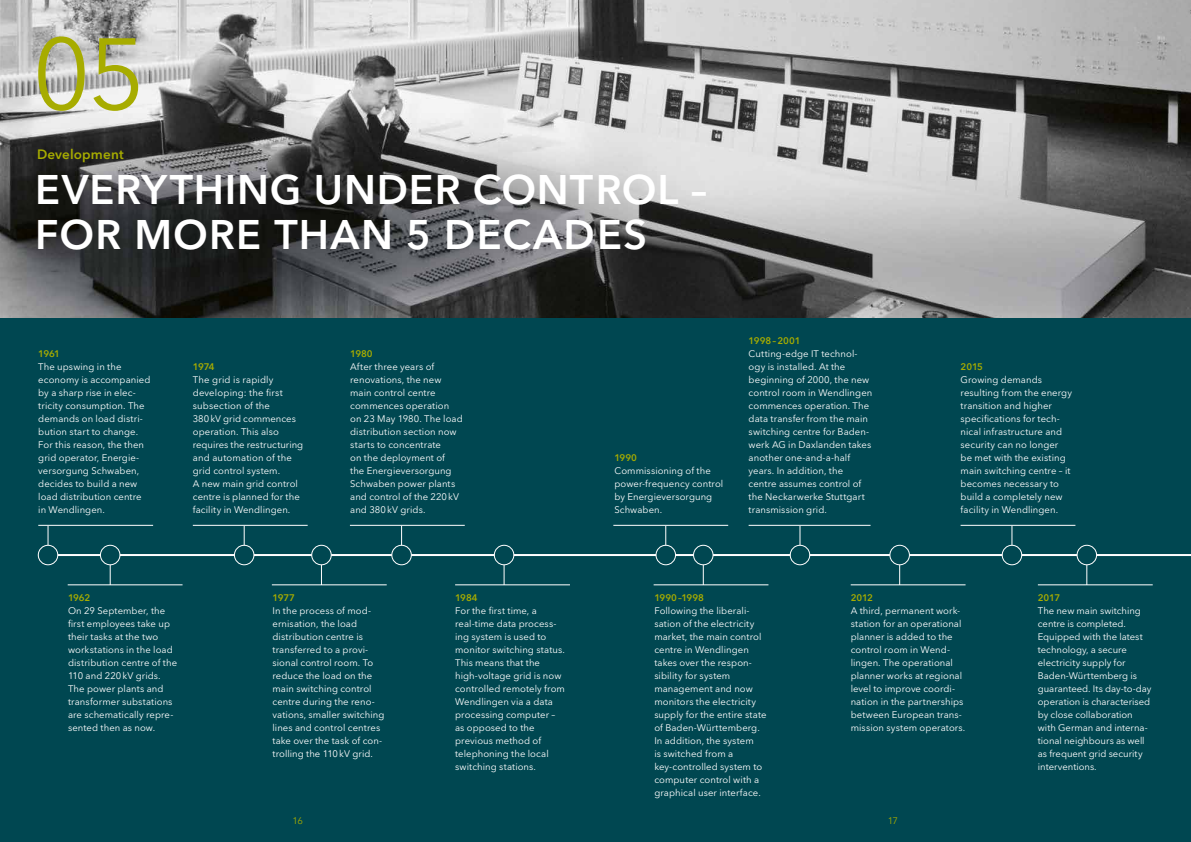
<style>
.page{position:relative;width:1191px;height:842px;background:#004751}
.page>*{position:absolute;margin:0;border:0;box-sizing:border-box;transform-origin:0 0}
.t1{font:100px "Avenir Next LT Pro";color:#a7ac00}
.t2{font:600 41px/45px "Avenir Next LT Pro";letter-spacing:.02em;color:#fff}
.t3{font:600 13.5px "Avenir Next LT Pro";letter-spacing:.01em;color:#a7ac00}
.t4{font:9.5px/13px "Avenir Next LT Pro";letter-spacing:.005em;color:#fff}
.t5{font:600 9.5px "Avenir Next LT Pro";letter-spacing:-.015em;color:#a7ac00}
.t6{font:9.5px "Avenir Next LT Pro";color:#a7ac00}
</style>
<div class="page">
<img style="left:0;top:0;width:1191px;height:318px">
<hr style="left:38px;top:554px;width:1153px;height:2px;background:#fff">
<div style="left:38px;top:545px;width:20px;height:20px;background:#004751;border-radius:50%"></div>
<div style="left:38px;top:545px;width:20px;height:20px;border:1px solid #fff;border-radius:50%"></div>
<div style="left:100px;top:545px;width:20px;height:20px;background:#004751;border-radius:50%"></div>
<div style="left:100px;top:545px;width:20px;height:20px;border:1px solid #fff;border-radius:50%"></div>
<div style="left:234px;top:545px;width:20px;height:20px;background:#004751;border-radius:50%"></div>
<div style="left:234px;top:545px;width:20px;height:20px;border:1px solid #fff;border-radius:50%"></div>
<div style="left:392px;top:545px;width:19px;height:20px;background:#004751;border-radius:50%"></div>
<div style="left:391px;top:545px;width:21px;height:20px;border:1px solid #fff;border-radius:50%"></div>
<div style="left:656px;top:545px;width:19px;height:20px;background:#004751;border-radius:50%"></div>
<div style="left:655px;top:545px;width:21px;height:20px;border:1px solid #fff;border-radius:50%"></div>
<div style="left:790px;top:545px;width:19px;height:20px;background:#004751;border-radius:50%"></div>
<div style="left:789px;top:545px;width:21px;height:20px;border:1px solid #fff;border-radius:50%"></div>
<div style="left:1002px;top:545px;width:19px;height:20px;background:#004751;border-radius:50%"></div>
<div style="left:1001px;top:545px;width:21px;height:20px;border:1px solid #fff;border-radius:50%"></div>
<div style="left:312px;top:545px;width:19px;height:20px;background:#004751;border-radius:50%"></div>
<div style="left:311px;top:545px;width:21px;height:20px;border:1px solid #fff;border-radius:50%"></div>
<div style="left:494px;top:545px;width:20px;height:20px;background:#004751;border-radius:50%"></div>
<div style="left:494px;top:545px;width:20px;height:20px;border:1px solid #fff;border-radius:50%"></div>
<div style="left:693px;top:545px;width:20px;height:20px;background:#004751;border-radius:50%"></div>
<div style="left:693px;top:545px;width:20px;height:20px;border:1px solid #fff;border-radius:50%"></div>
<div style="left:890px;top:545px;width:19px;height:20px;background:#004751;border-radius:50%"></div>
<div style="left:889px;top:545px;width:21px;height:20px;border:1px solid #fff;border-radius:50%"></div>
<div style="left:1077px;top:545px;width:19px;height:20px;background:#004751;border-radius:50%"></div>
<div style="left:1076px;top:545px;width:21px;height:20px;border:1px solid #fff;border-radius:50%"></div>
<hr style="left:38px;top:525px;width:115px;height:1px;background:#fff">
<hr style="left:68px;top:584px;width:114px;height:1px;background:#fff">
<hr style="left:272px;top:584px;width:115px;height:1px;background:#fff">
<hr style="left:455px;top:584px;width:115px;height:1px;background:#fff">
<hr style="left:653px;top:584px;width:115px;height:1px;background:#fff">
<hr style="left:850px;top:584px;width:115px;height:1px;background:#fff">
<hr style="left:1037px;top:584px;width:115px;height:1px;background:#fff">
<hr style="left:193px;top:525px;width:115px;height:1px;background:#fff">
<hr style="left:350px;top:525px;width:115px;height:1px;background:#fff">
<hr style="left:613px;top:525px;width:115px;height:1px;background:#fff">
<hr style="left:748px;top:525px;width:122px;height:1px;background:#fff">
<hr style="left:960px;top:525px;width:115px;height:1px;background:#fff">
<svg style="left:48px;top:526px;width:1px;height:19px"></svg>
<svg style="left:110px;top:565px;width:1px;height:20px"></svg>
<svg style="left:321px;top:565px;width:1px;height:19px"></svg>
<svg style="left:503px;top:565px;width:1px;height:20px"></svg>
<svg style="left:703px;top:565px;width:1px;height:20px"></svg>
<svg style="left:899px;top:565px;width:1px;height:20px"></svg>
<svg style="left:1086px;top:565px;width:1px;height:20px"></svg>
<svg style="left:244px;top:526px;width:1px;height:19px"></svg>
<svg style="left:401px;top:526px;width:1px;height:19px"></svg>
<svg style="left:665px;top:526px;width:1px;height:19px"></svg>
<svg style="left:799px;top:526px;width:1px;height:19px"></svg>
<svg style="left:1011px;top:526px;width:1px;height:19px"></svg>
<h1 class="t1" style="left:32px;top:15px;width:115px">05</h1>
<h3 class="t3" style="left:37px;top:146px;width:88px">Development</h3>
<h2 class="t2" style="left:35px;top:167px;width:673px">EVERYTHING UNDER CONTROL –<br>FOR MORE THAN 5 DECADES</h2>
<p class="t5" style="left:38px;top:348px;width:23px">1961</p>
<p class="t4" style="left:38px;top:360px;width:114px">The upswing in the economy is accompanied by a sharp rise in elec&shy;tricity consumption. The demands on load distri&shy;bution start to change.<br>For this reason, the then grid operator, Energie&shy;versorgung Schwaben, decides to build a new load distribution centre in Wendlingen.</p>
<p class="t5" style="left:193px;top:361px;width:23px">1974</p>
<p class="t4" style="left:193px;top:373px;width:112px">The grid is rapidly developing: the first subsection of the<br>380kV grid commences operation. This also requires the restructuring and automation of the grid control system.<br>A new main grid control centre is planned for the facility in Wendlingen.</p>
<p class="t5" style="left:350px;top:348px;width:24px">1980</p>
<p class="t4" style="left:350px;top:360px;width:114px">After three years of renovations, the new main control centre commences operation on 23 May 1980. The load distribution section now starts to concentrate<br>on the deployment of<br>the Energieversorgung<br>Schwaben power plants and control of the 220kV and 380kV grids.</p>
<p class="t5" style="left:614px;top:452px;width:24px">1990</p>
<p class="t4" style="left:614px;top:464px;width:110px">Commissioning of the power-frequency control by Energieversorgung<br>Schwaben.</p>
<p class="t5" style="left:748px;top:335px;width:53px">1998–2001</p>
<p class="t4" style="left:748px;top:347px;width:125px">Cutting-edge IT technol&shy;ogy is installed. At the beginning of 2000, the new control room in Wendlingen commences operation. The data transfer from the main switching centre for Baden&shy;werk AG in Daxlanden takes another one-and-a-half years. In addition, the centre assumes control of the Neckarwerke Stuttgart transmission grid.</p>
<p class="t5" style="left:960px;top:360px;width:24px">2015</p>
<p class="t4" style="left:960px;top:373px;width:113px">Growing demands resulting from the energy transition and higher specifications for tech&shy;nical infrastructure and security can no longer be met with the existing main switching centre – it becomes necessary to build a completely new facility in Wendlingen.</p>
<p class="t5" style="left:68px;top:592px;width:24px">1962</p>
<p class="t4" style="left:68px;top:604px;width:111px">On 29 September, the first employees take up their tasks at the two workstations in the load distribution centre of the<br>110 and 220kV grids.<br>The power plants and transformer substations are schematically repre&shy;sented then as now.</p>
<p class="t5" style="left:272px;top:592px;width:24px">1977</p>
<p class="t4" style="left:272px;top:604px;width:113px">In the process of mod&shy;ernisation, the load distribution centre is transferred to a provi&shy;sional control room. To reduce the load on the main switching control centre during the reno&shy;vations, smaller switching lines and control centres take over the task of con&shy;trolling the 110kV grid.</p>
<p class="t5" style="left:455px;top:592px;width:24px">1984</p>
<p class="t4" style="left:455px;top:604px;width:111px">For the first time, a real-time data process&shy;ing system is used to monitor switching status.<br>This means that the high-voltage grid is now controlled remotely from<br>Wendlingen via a data processing computer – as opposed to the previous method of telephoning the local switching stations.</p>
<p class="t5" style="left:654px;top:592px;width:51px">1990–1998</p>
<p class="t4" style="left:654px;top:604px;width:114px">Following the liberali&shy;sation of the electricity market, the main control centre in Wendlingen takes over the respon&shy;sibility for system management and now monitors the electricity supply for the entire state of Baden-Württemberg.<br>In addition, the system<br>is switched from a key-controlled system to computer control with a graphical user interface.</p>
<p class="t5" style="left:850px;top:592px;width:24px">2012</p>
<p class="t4" style="left:850px;top:604px;width:116px">A third, permanent work&shy;station for an operational planner is added to the control room in Wend&shy;lingen. The operational planner works at regional level to improve coordi&shy;nation in the partnerships between European trans&shy;mission system operators.</p>
<p class="t6" style="left:292px;top:815px;width:12px">16</p>
<p class="t6" style="left:887px;top:815px;width:12px">17</p>
<p class="t5" style="left:1037px;top:592px;width:24px">2017</p>
<p class="t4" style="left:1037px;top:604px;width:115px">The new main switching centre is completed.<br>Equipped with the latest technology, a secure electricity supply for<br>Baden-Württemberg is guaranteed. Its day-to-day operation is characterised by close collaboration with German and interna&shy;tional neighbours as well as frequent grid security interventions.</p>
</div>
